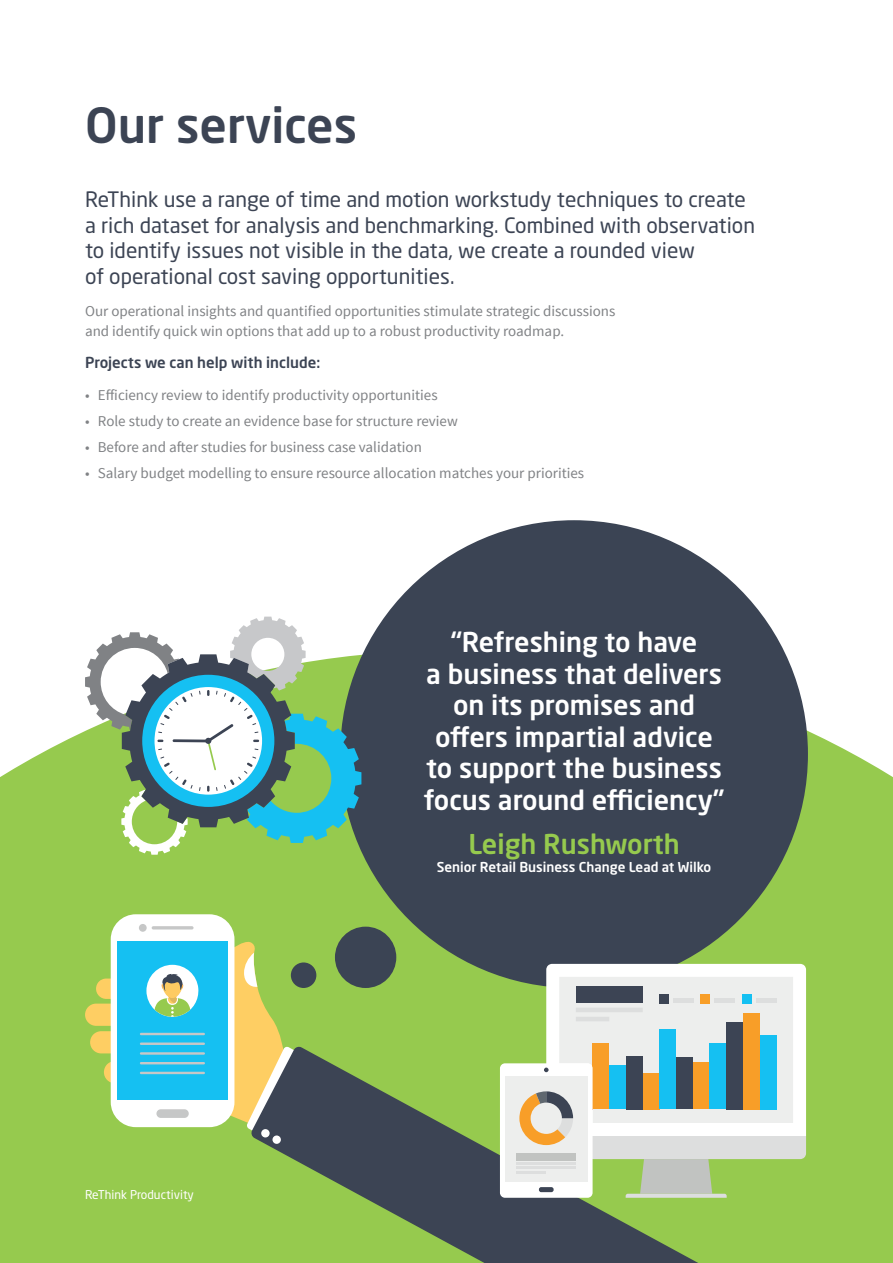
<style>
.page{position:relative;width:893px;height:1263px;background:#fff}
.page>*{position:absolute;margin:0;border:0;box-sizing:border-box;transform-origin:0 0}
.t1{font:500 48px "Neo Sans W1 G";color:#3c4454}
.t2{font:500 27px/31.5px "Neo Sans W1 G";color:#fff;text-align:center}
.t3{font:500 27px "Neo Sans W1 G";color:#96ca4e}
.t4{font:21px/25.5px "Neo Sans W1 G";color:#3c4454}
.t5{font:15px/19.5px "Source Sans Pro";color:#808285}
.t6{font:500 15px "Neo Sans W1 G";color:#3c4454}
.t7{font:500 13.5px "Neo Sans W1 G";color:#fff}
.t8{font:12px "Neo Sans W1 G";color:#fff}
</style>
<div class="page">
<svg style="left:0;top:651px;width:893px;height:612px;background:#a0cf60"></svg>
<div style="left:335px;top:927px;width:61px;height:61px;background:#3b4454;border-radius:50%"></div>
<div style="left:291px;top:962px;width:25px;height:26px;background:#3b4454;border-radius:50%"></div>
<div style="left:340px;top:520px;width:468px;height:468px;background:#3b4454;border-radius:50%"></div>
<svg style="left:85px;top:617px;width:276px;height:238px"></svg>
<div style="left:111px;top:914px;width:123px;height:213px;background:#fff;border-radius:25px"></div>
<hr style="left:152px;top:926px;width:42px;height:3px;background:#c6c7c7;border-radius:2px">
<svg style="left:139px;top:924px;width:8px;height:8px"></svg>
<svg style="left:140px;top:925px;width:6px;height:6px"></svg>
<svg style="left:251px;top:1047px;width:538px;height:216px;background:#6a8950"></svg>
<div style="left:261px;top:1129px;width:9px;height:8px;background:#fff;border-radius:50%"></div>
<div style="left:272px;top:1135px;width:9px;height:9px;background:#fff;border-radius:50%"></div>
<svg style="left:85px;top:940px;width:214px;height:194px"></svg>
<div style="left:500px;top:1063px;width:93px;height:135px;background:#fff;border-radius:5px"></div>
<div style="left:505px;top:1076px;width:82px;height:105px;background:#edeeed"></div>
<hr style="left:516px;top:1163px;width:60px;height:2px;background:#dddede">
<div style="left:516px;top:1153px;width:60px;height:8px;background:#c1c3c1"></div>
<hr style="left:516px;top:1167px;width:60px;height:2px;background:#dddede">
<hr style="left:516px;top:1171px;width:30px;height:2px;background:#dddede">
<svg style="left:519px;top:964px;width:287px;height:234px"></svg>
<h1 class="t1" style="left:85px;top:95px;width:274px">Our services</h1>
<p class="t4" style="left:85px;top:187px;width:671px">ReThink use a range of time and motion workstudy techniques to create a rich dataset for analysis and benchmarking. Combined with observation to identify issues not visible in the data, we create a rounded view<br>of operational cost saving opportunities.</p>
<p class="t5" style="left:85px;top:302px;width:532px">Our operational insights and quantified opportunities stimulate strategic discussions and identify quick win options that add up to a robust productivity roadmap.</p>
<p class="t6" style="left:85px;top:353px;width:237px">Projects we can help with include:</p>
<p class="t5" style="left:85px;top:386px;width:354px">• Efficiency review to identify productivity opportunities</p>
<p class="t5" style="left:85px;top:412px;width:374px">• Role study to create an evidence base for structure review</p>
<p class="t5" style="left:85px;top:437px;width:338px">• Before and after studies for business case validation</p>
<p class="t5" style="left:85px;top:463px;width:501px">• Salary budget modelling to ensure resource allocation matches your priorities</p>
<p class="t8" style="left:85px;top:1187px;width:110px">ReThink Productivity</p>
<h2 class="t2" style="left:424px;top:626px;width:302px">“Refreshing to have<br>a business that delivers on its promises and offers impartial advice to support the business focus around efficiency”</h2>
<h2 class="t3" style="left:468px;top:827px;width:213px">Leigh Rushworth</h2>
<p class="t7" style="left:437px;top:858px;width:276px">Senior Retail Business Change Lead at Wilko</p>
</div>
